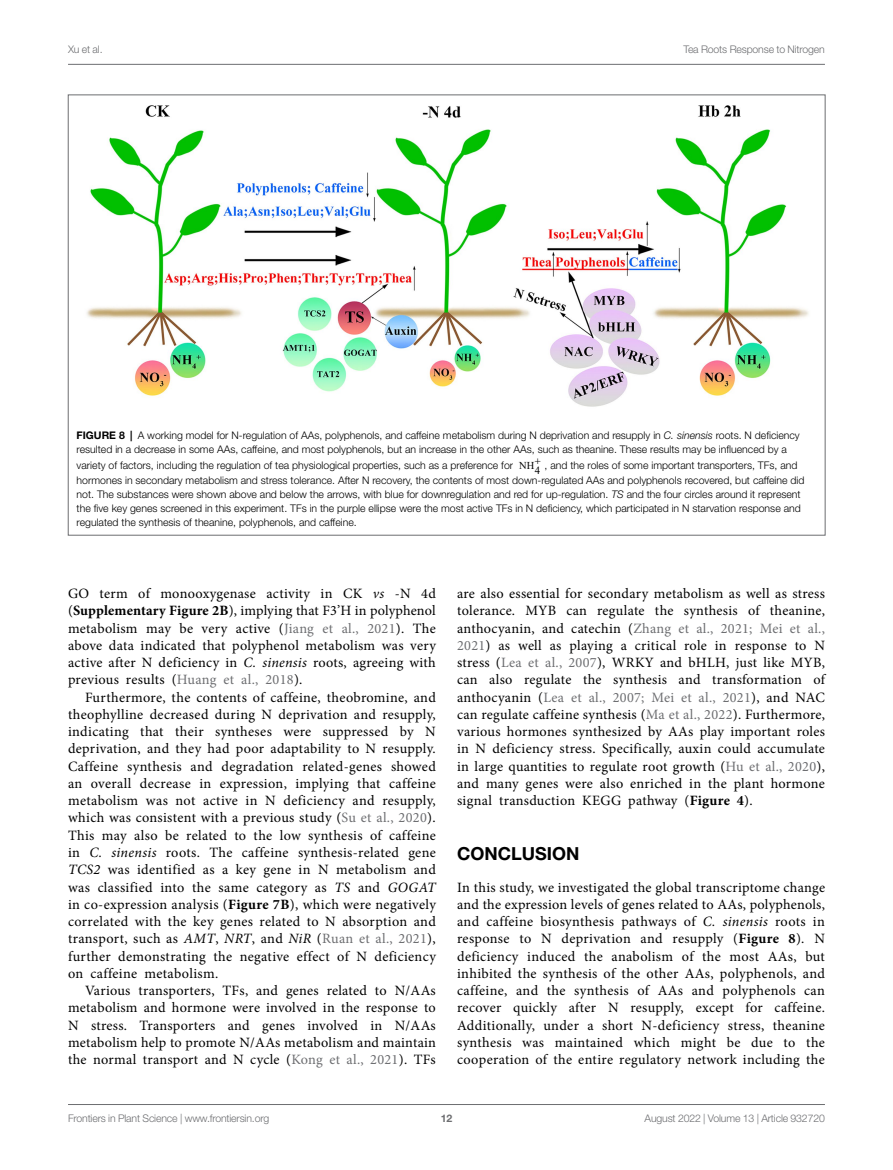
<style>
.page{position:relative;width:893px;height:1170px;background:#fff}
.page>*{position:absolute;margin:0;border:0;box-sizing:border-box;transform-origin:0 0}
.HEAD_1{font:700 18px "Helvetica Neue LT Std";color:#000}
.TEXT{font:14.25px/17.2px "Minion Pro";letter-spacing:.02em;color:#000;text-align:justify}
.TEXT_FLUSH{font:14.25px/17.2px "Minion Pro";letter-spacing:.025em;color:#000;text-align:justify}
.spi-math-img{font:10.8px "Times New Roman";color:#000}
.FIG_LEG{font:300 10.5px/14.2px "Helvetica Neue LT Std";color:#000}
.t1{font:300 10.5px "Helvetica Neue LT Std";letter-spacing:-.015em;color:#6d6e71}
.t2{font:700 10.5px "Helvetica Neue LT Std";color:#6d6e71}
.spi-math-img-2{font:10.5px "Times New Roman";color:#000}
.s1{font-weight:700}
.s2{font-style:italic}
.s3{color:#6d6e71}
</style>
<div class="page">
<hr style="left:68px;top:64px;width:757px;height:1px;background:#6d6e71">
<hr style="left:68px;top:1104px;width:757px;height:1px;background:#6d6e71">
<img style="left:86px;top:105px;width:723px;height:302px">
<p class="t1" style="left:68px;top:42px;width:36px">Xu et al.</p>
<p class="t1" style="left:683px;top:42px;width:143px">Tea Roots Response to Nitrogen</p>
<p class="FIG_LEG" style="left:77px;top:427px;width:725px"><span class="s1">FIGURE 8 |</span> A working model for N-regulation of AAs, polyphenols, and caffeine metabolism during N deprivation and resupply in <span class="s2">C. sinensis</span> roots. N deficiency resulted in a decrease in some AAs, caffeine, and most polyphenols, but an increase in the other AAs, such as theanine. These results may be influenced by a</p>
<p class="FIG_LEG" style="left:77px;top:458px;width:438px">variety of factors, including the regulation of tea physiological properties, such as a preference for</p>
<p class="spi-math-img-2" style="left:519px;top:458px;width:17px">NH</p>
<p class="FIG_LEG" style="left:77px;top:458px;width:729px;text-indent:468px">, and the roles of some important transporters, TFs, and hormones in secondary metabolism and stress tolerance. After N recovery, the contents of most down-regulated AAs and polyphenols recovered, but caffeine did not. The substances were shown above and below the arrows, with blue for downregulation and red for up-regulation. <span class="s2">TS</span> and the four circles around it represent the five key genes screened in this experiment. TFs in the purple ellipse were the most active TFs in N deficiency, which participated in N starvation response and regulated the synthesis of theanine, polyphenols, and caffeine.</p>
<p class="spi-math-img" style="left:535px;top:463px;width:7px">4</p>
<p class="TEXT" style="left:68px;top:585px;width:369px">GO term of monooxygenase activity in CK <span class="s2">vs</span> -N 4d (<span class="s1">Supplementary Figure 2B</span>), implying that F3’H in polyphenol metabolism may be very active (<span class="s3">Jiang et al., 2021</span>). The above data indicated that polyphenol metabolism was very active after N deficiency in <span class="s2">C. sinensis</span> roots, agreeing with previous results (<span class="s3">Huang et al., 2018</span>).</p>
<p class="TEXT" style="left:68px;top:688px;width:369px;text-indent:17px">Furthermore, the contents of caffeine, theobromine, and theophylline decreased during N deprivation and resupply, indicating that their syntheses were suppressed by N deprivation, and they had poor adaptability to N resupply.<br>Caffeine synthesis and degradation related-genes showed an overall decrease in expression, implying that caffeine metabolism was not active in N deficiency and resupply, which was consistent with a previous study (<span class="s3">Su et al., 2020</span>).<br>This may also be related to the low synthesis of caffeine in <span class="s2">C. sinensis</span> roots. The caffeine synthesis-related gene <span class="s2">TCS2</span> was identified as a key gene in N metabolism and was classified into the same category as <span class="s2">TS</span> and <span class="s2">GOGAT </span>in co-expression analysis (<span class="s1">Figure 7B</span>), which were negatively correlated with the key genes related to N absorption and transport, such as <span class="s2">AMT</span>, <span class="s2">NRT</span>, and <span class="s2">NiR</span> (<span class="s3">Ruan et al., 2021</span>), further demonstrating the negative effect of N deficiency on caffeine metabolism.</p>
<p class="TEXT" style="left:68px;top:981px;width:369px;text-indent:17px">Various transporters, TFs, and genes related to N/AAs metabolism and hormone were involved in the response to N stress. Transporters and genes involved in N/AAs metabolism help to promote N/AAs metabolism and maintain the normal transport and N cycle (<span class="s3">Kong et al., 2021</span>). TFs</p>
<p class="TEXT" style="left:457px;top:585px;width:369px">are also essential for secondary metabolism as well as stress tolerance. MYB can regulate the synthesis of theanine, anthocyanin, and catechin (<span class="s3">Zhang et al., 2021; Mei et al., 2021</span>) as well as playing a critical role in response to N stress (<span class="s3">Lea et al., 2007</span>), WRKY and bHLH, just like MYB, can also regulate the synthesis and transformation of anthocyanin (<span class="s3">Lea et al., 2007; Mei et al., 2021</span>), and NAC can regulate caffeine synthesis (<span class="s3">Ma et al., 2022</span>). Furthermore, various hormones synthesized by AAs play important roles in N deficiency stress. Specifically, auxin could accumulate in large quantities to regulate root growth (<span class="s3">Hu et al., 2020</span>), and many genes were also enriched in the plant hormone signal transduction KEGG pathway (<span class="s1">Figure 4</span>).</p>
<p class="HEAD_1" style="left:457px;top:842px;width:124px">CONCLUSION</p>
<p class="TEXT_FLUSH" style="left:457px;top:878px;width:369px">In this study, we investigated the global transcriptome change and the expression levels of genes related to AAs, polyphenols, and caffeine biosynthesis pathways of <span class="s2">C. sinensis</span> roots in response to N deprivation and resupply (<span class="s1">Figure 8</span>). N deficiency induced the anabolism of the most AAs, but inhibited the synthesis of the other AAs, polyphenols, and caffeine, and the synthesis of AAs and polyphenols can recover quickly after N resupply, except for caffeine.<br>Additionally, under a short N-deficiency stress, theanine synthesis was maintained which might be due to the cooperation of the entire regulatory network including the</p>
<p class="t1" style="left:68px;top:1111px;width:203px">Frontiers in Plant Science | www.frontiersin.org</p>
<p class="t2" style="left:441px;top:1111px;width:13px">12</p>
<p class="t1" style="left:645px;top:1111px;width:182px">August 2022 | Volume 13 | Article 932720</p>
</div>
